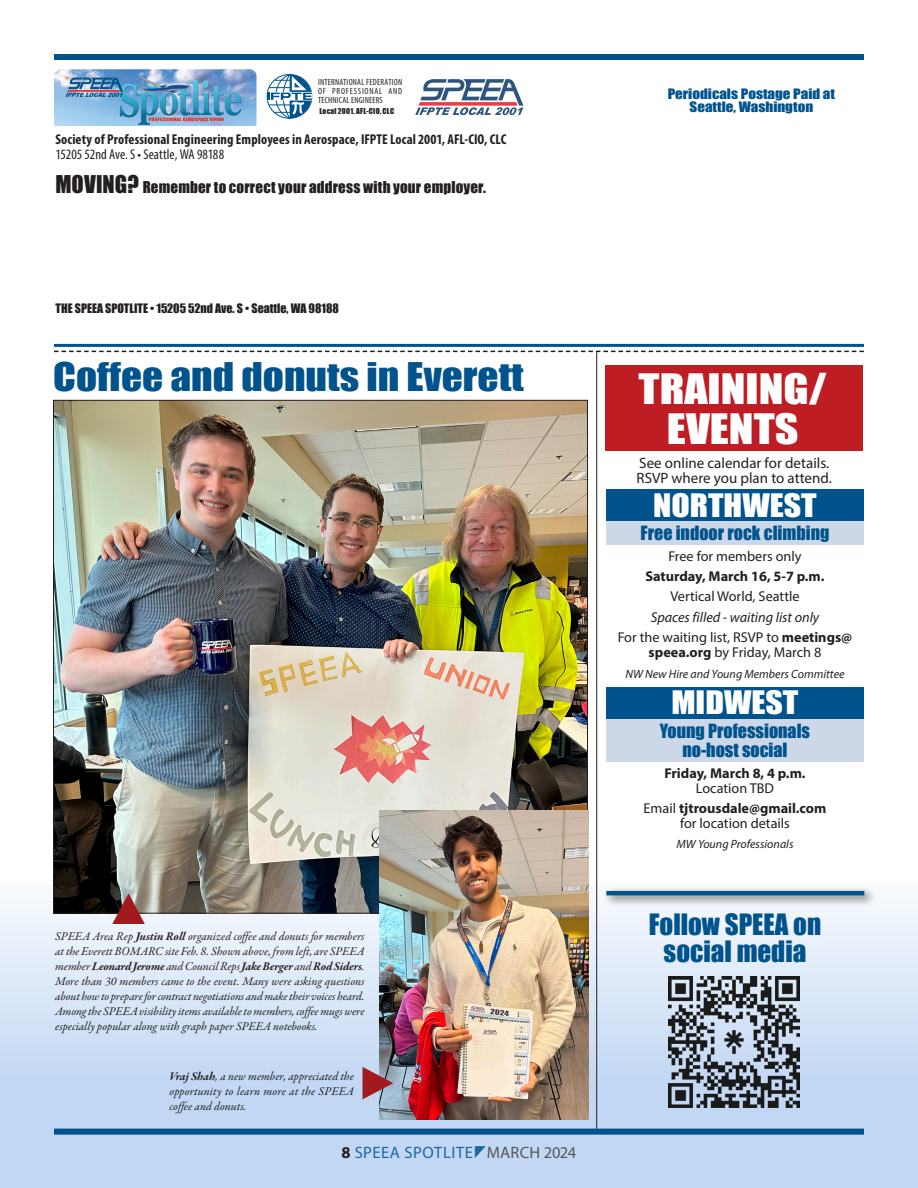
<style>
.page{position:relative;width:918px;height:1188px;background:#fff}
.page>*{position:absolute;margin:0;border:0;box-sizing:border-box;transform-origin:0 0}
.t1{font:38.4px/40.5px "Impact";color:#fff;text-align:center;scale:1.19 1}
.Spotlite_Headline{font:36.3px "Impact";color:#00538d;scale:1.14 1}
.Spotlite_Headline-2{font:29.7px "Impact";color:#fff;scale:1.14 1}
.Spotlite_subhead{font:27px/27px "Impact";color:#00538d;text-align:center}
.Spotlite_Events_header{font:18px/19.5px "Impact";color:#00538d;text-align:center}
.Spotlite_body{font:16.5px "Myriad Pro";letter-spacing:.025em;color:#1b689f}
.t2{font:15px/15px "Myriad Pro";color:#231f20}
.Spotlite_body-2{font:15px "Impact";letter-spacing:.01em;color:#231f20}
.Spotlite_Events_text{font:14.25px/15px "Myriad Pro";color:#231f20;text-align:center}
.Spotlite_body-3{font:700 condensed 14.25px "Myriad Pro";letter-spacing:.01em;color:#231f20}
.Spotlite_Events_text-2{font:700 14.25px/15px "Myriad Pro";color:#231f20;text-align:center}
.Spotlite_body-4{font:14.25px "Myriad Variable Concept";color:#231f20}
.Spotlite_Events_text-3{font:italic 14.25px "Myriad Pro";color:#231f20}
.Spotlite_Headline-3{font:13.2px "Impact";color:#00538d;scale:1.14 1}
.Spotlite_photo_captions{font:italic 12px/15px "Garamond Premr Pro";color:#231f20;text-align:justify}
.Spotlite_photo_captions-2{font:italic 12px/15px "Garamond Premr Pro";letter-spacing:.005em;color:#222;text-align:justify}
.Spotlite_Events_text_italic{font:italic 12px "Myriad Pro";color:#231f20}
.t3{font:12px "Impact";color:#231f20}
.Spotlite_body-5{font:9px/9px "Myriad Variable Concept";letter-spacing:.025em;color:#231f20;text-align:justify}
.Spotlite_body-6{font:7.5px "Impact";letter-spacing:.03em;color:#231f20}
.s1{font-size:22.5px}
.s2{font-weight:700}
.s3{font-weight:700;color:#231f20}
.s4{color:#57585a}
.s5{font-weight:400}
</style>
<div class="page">
<div style="left:0;top:883px;width:918px;height:305px;background:linear-gradient(to bottom,#eff3f8,#b5d0f2)"></div>
<hr style="left:54px;top:344px;width:810px;height:3px;background:#00538d">
<svg style="left:54px;top:351px;width:810px;height:1px"></svg>
<img style="left:54px;top:69px;width:202px;height:57px">
<svg style="left:415px;top:79px;width:108px;height:36px"></svg>
<svg style="left:266px;top:74px;width:47px;height:45px"></svg>
<div style="left:54px;top:54px;width:810px;height:6px;background:#00538d"></div>
<hr style="left:596px;top:352px;width:1px;height:780px;background:#231f20">
<div style="left:54px;top:1129px;width:810px;height:6px;background:#00538d"></div>
<div style="left:602px;top:887px;width:274px;height:21px;background:#231f20;opacity:.75"></div>
<hr style="left:606px;top:891px;width:258px;height:4px;background:#00538d">
<div style="left:606px;top:718px;width:258px;height:44px;background:#ccd7e8"></div>
<div style="left:605px;top:365px;width:258px;height:85px;background:#be1e23"></div>
<div style="left:606px;top:687px;width:258px;height:31px;background:#00538d"></div>
<div style="left:606px;top:521px;width:258px;height:23px;background:#ccd7e8"></div>
<div style="left:606px;top:490px;width:258px;height:31px;background:#00538d"></div>
<img style="left:55px;top:402px;width:531px;height:510px">
<img style="left:379px;top:810px;width:209px;height:310px">
<svg style="left:112px;top:893px;width:33px;height:31px"></svg>
<svg style="left:363px;top:1067px;width:30px;height:32px"></svg>
<img style="left:669px;top:976px;width:131px;height:131px">
<svg style="left:475px;top:1146px;width:11px;height:12px"></svg>
<p class="Spotlite_body-5" style="left:318px;top:77px;width:86px">INTERNATIONAL FEDERATION OF PROFESSIONAL AND TECHNICAL ENGINEERS</p>
<p class="Spotlite_Headline-3" style="left:668px;top:83px;width:148px">Periodicals Postage Paid at</p>
<p class="Spotlite_body-6" style="left:320px;top:105px;width:76px">Local 2001, AFL-CIO, CLC</p>
<p class="Spotlite_Headline-3" style="left:690px;top:97px;width:110px">Seattle, Washington</p>
<p class="Spotlite_body-3" style="left:56px;top:131px;width:452px">Society of Professional Engineering Employees in Aerospace, IFPTE Local 2001, AFL-CIO, CLC</p>
<p class="Spotlite_body-4" style="left:56px;top:146px;width:170px">15205 52nd Ave. S • Seattle, WA 98188</p>
<p class="Spotlite_body-2" style="left:56px;top:176px;width:432px"><span class="s1">MOVING?</span> Remember to correct your address with your employer.</p>
<p class="t3" style="left:56px;top:299px;width:285px">THE SPEEA SPOTLITE • 15205 52nd Ave. S • Seattle, WA 98188</p>
<p class="Spotlite_Headline" style="left:53px;top:349px;width:414px">Coffee and donuts in Everett</p>
<p class="Spotlite_photo_captions" style="left:55px;top:929px;width:311px">SPEEA Area Rep <span class="s2">Justin Roll</span> organized coffee and donuts for members at the Everett BOMARC site Feb. 8. Shown above, from left, are SPEEA member <span class="s2">Leonard Jerome</span> and Council Reps <span class="s2">Jake Berger</span> and <span class="s2">Rod Siders</span>.<br>More than 30 members came to the event. Many were asking questions about how to prepare for contract negotiations and make their voices heard.<br>Among the SPEEA visibility items available to members, coffee mugs were especially popular along with graph paper SPEEA notebooks.</p>
<p class="Spotlite_photo_captions-2" style="left:170px;top:1069px;width:186px"><span class="s2">Vraj Shah</span>, a new member, appreciated the opportunity to learn more at the SPEEA coffee and donuts.</p>
<p class="Spotlite_body" style="left:342px;top:1142px;width:236px"><span class="s3">8</span> SPEEA SPOTLITE <span class="s4">MARCH 2024</span></p>
<p class="t1" style="left:639px;top:367px;width:160px">TRAINING/<br>EVENTS</p>
<p class="t2" style="left:637px;top:455px;width:197px">See online calendar for details.<br>RSVP where you plan to attend.</p>
<p class="Spotlite_Headline-2" style="left:653px;top:482px;width:145px">NORTHWEST</p>
<p class="Spotlite_Events_header" style="left:641px;top:523px;width:190px">Free indoor rock climbing</p>
<p class="Spotlite_Events_text" style="left:668px;top:548px;width:135px">Free for members only</p>
<p class="Spotlite_Events_text-2" style="left:645px;top:568px;width:181px">Saturday, March 16, 5-7 p.m.</p>
<p class="Spotlite_Events_text" style="left:670px;top:589px;width:131px">Vertical World, Seattle</p>
<p class="Spotlite_Events_text-3" style="left:651px;top:608px;width:170px">Spaces filled - waiting list only</p>
<p class="Spotlite_Events_text" style="left:618px;top:630px;width:236px">For the waiting list, RSVP to <span class="s2">meetings@ speea.org</span> by Friday, March 8</p>
<p class="Spotlite_Events_text_italic" style="left:625px;top:666px;width:221px">NW New Hire and Young Members Committee</p>
<p class="Spotlite_Headline-2" style="left:671px;top:680px;width:113px">MIDWEST</p>
<p class="Spotlite_Events_header" style="left:660px;top:720px;width:152px">Young Professionals no-host social</p>
<p class="Spotlite_Events_text-2" style="left:664px;top:765px;width:143px">Friday, March 8, 4 p.m.<br><span class="s5">Location TBD</span></p>
<p class="Spotlite_Events_text" style="left:644px;top:801px;width:184px">Email <span class="s2">tjtrousdale@gmail.com </span>for location details</p>
<p class="Spotlite_Events_text_italic" style="left:677px;top:837px;width:118px">MW Young Professionals</p>
<p class="Spotlite_subhead" style="left:649px;top:910px;width:174px">Follow SPEEA on social media</p>
</div>
